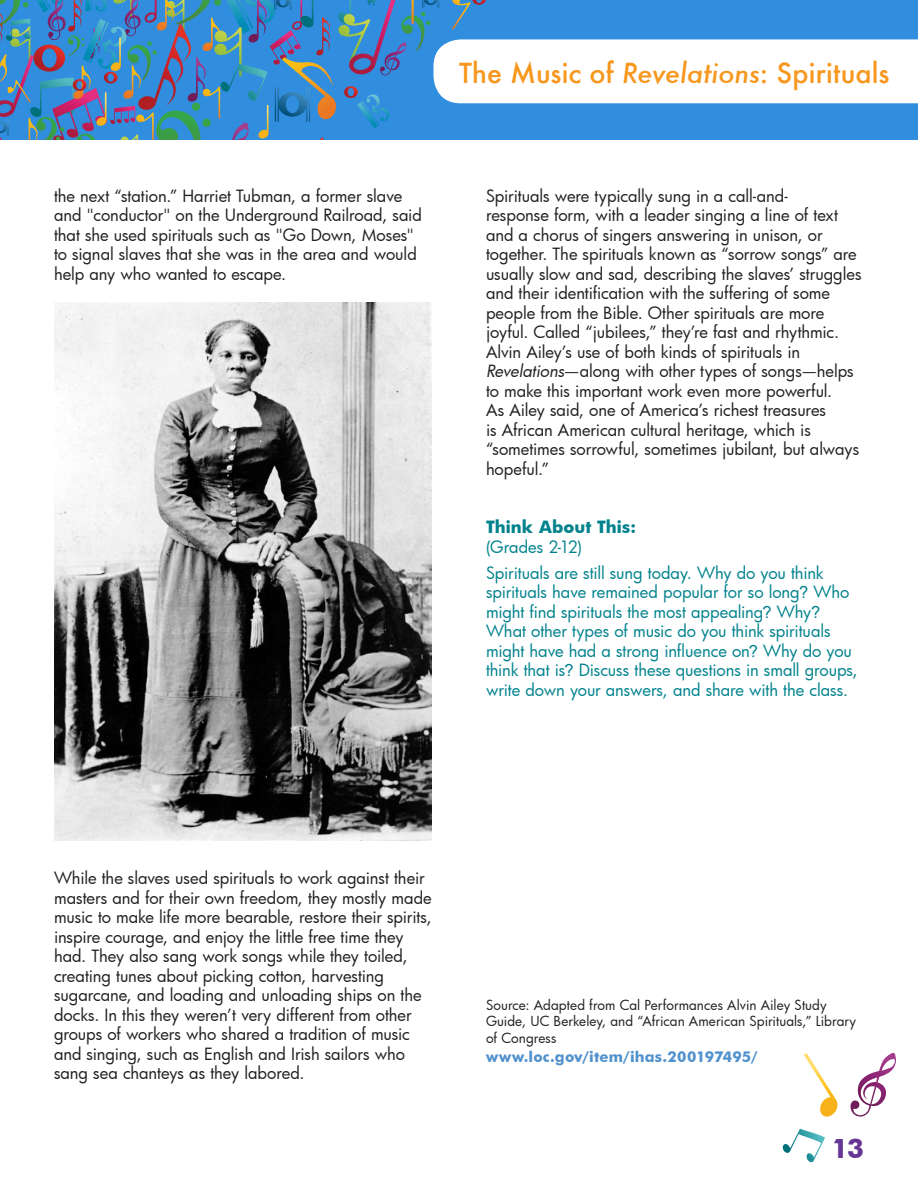
<style>
.page{position:relative;width:918px;height:1188px;background:#fff}
.page>*{position:absolute;margin:0;border:0;box-sizing:border-box;transform-origin:0 0}
.t1{font:500 27px "Futura";color:#f8971d}
.t2{font:700 27px "Futura BT";color:#673695}
.t3{font:16.5px/19.5px "Futura";letter-spacing:-.005em;color:#231f20}
.t4{font:16.5px/19.5px "Futura";letter-spacing:-.005em;color:#00828d}
.t5{font:700 16.5px "Futura";letter-spacing:.005em;color:#00828d}
.t6{font:700 15px "Futura BT";letter-spacing:.01em;color:#5091cd}
.t7{font:13.5px/16.2px "Futura";color:#231f20}
.s1{font-style:italic}
.s2{font-family:"Arial"}
</style>
<div class="page">
<svg style="left:0;top:0;width:918px;height:140px"></svg>
<svg style="left:782px;top:1129px;width:43px;height:34px"></svg>
<svg style="left:804px;top:1053px;width:34px;height:64px"></svg>
<svg style="left:850px;top:1053px;width:46px;height:64px"></svg>
<img style="left:54px;top:302px;width:378px;height:539px">
<h1 class="t1" style="left:459px;top:54px;width:432px">The Music of <span class="s1">Revelations</span>: Spirituals</h1>
<p class="t3" style="left:54px;top:185px;width:369px">the next “station.” Harriet Tubman, a former slave and "conductor" on the Underground Railroad, said that she used spirituals such as "Go Down, Moses" to signal slaves that she was in the area and would help any who wanted to escape.</p>
<p class="t3" style="left:486px;top:185px;width:377px">Spirituals were typically sung in a call-and-<br>response form, with a leader singing a line of text and a chorus of singers answering in unison, or together. The spirituals known as “sorrow songs” are usually slow and sad, describing the slaves’ struggles and their identification with the suffering of some people from the Bible. Other spirituals are more joyful. Called “jubilees,” they’re fast and rhythmic.<br>Alvin Ailey’s use of both kinds of spirituals in <span class="s1">Revelations</span>—along with other types of songs—helps to make this important work even more powerful.<br>As Ailey said, one of America’s richest treasures<br>is African American cultural heritage, which is “sometimes sorrowful, sometimes jubilant, but always hopeful.”</p>
<p class="t5" style="left:486px;top:515px;width:152px">Think About This:</p>
<p class="t4" style="left:486px;top:533px;width:339px;line-height:26.2px">(Grades 2-12)<br>Spirituals are still sung today. Why do you think</p>
<p class="t4" style="left:486px;top:582px;width:373px">spirituals have remained popular for so long<span class="s2">?</span> Who might find spirituals the most appealing<span class="s2">?</span> Why<span class="s2">?<br></span>What other types of music do you think spirituals might have had a strong influence on<span class="s2">?</span> Why do you think that is<span class="s2">?</span> Discuss these questions in small groups, write down your answers, and share with the class.</p>
<p class="t3" style="left:54px;top:868px;width:379px">While the slaves used spirituals to work against their masters and for their own freedom, they mostly made music to make life more bearable, restore their spirits, inspire courage, and enjoy the little free time they had. They also sang work songs while they toiled, creating tunes about picking cotton, harvesting sugarcane, and loading and unloading ships on the docks. In this they weren’t very different from other groups of workers who shared a tradition of music and singing, such as English and Irish sailors who sang sea chanteys as they labored.</p>
<p class="t7" style="left:486px;top:997px;width:372px">Source: Adapted from Cal Performances Alvin Ailey Study<br>Guide, UC Berkeley, and “African American Spirituals,” Library of Congress</p>
<p class="t6" style="left:486px;top:1048px;width:273px">www.loc.gov/item/ihas.200197495/</p>
<h1 class="t2" style="left:832px;top:1132px;width:34px">13</h1>
</div>
